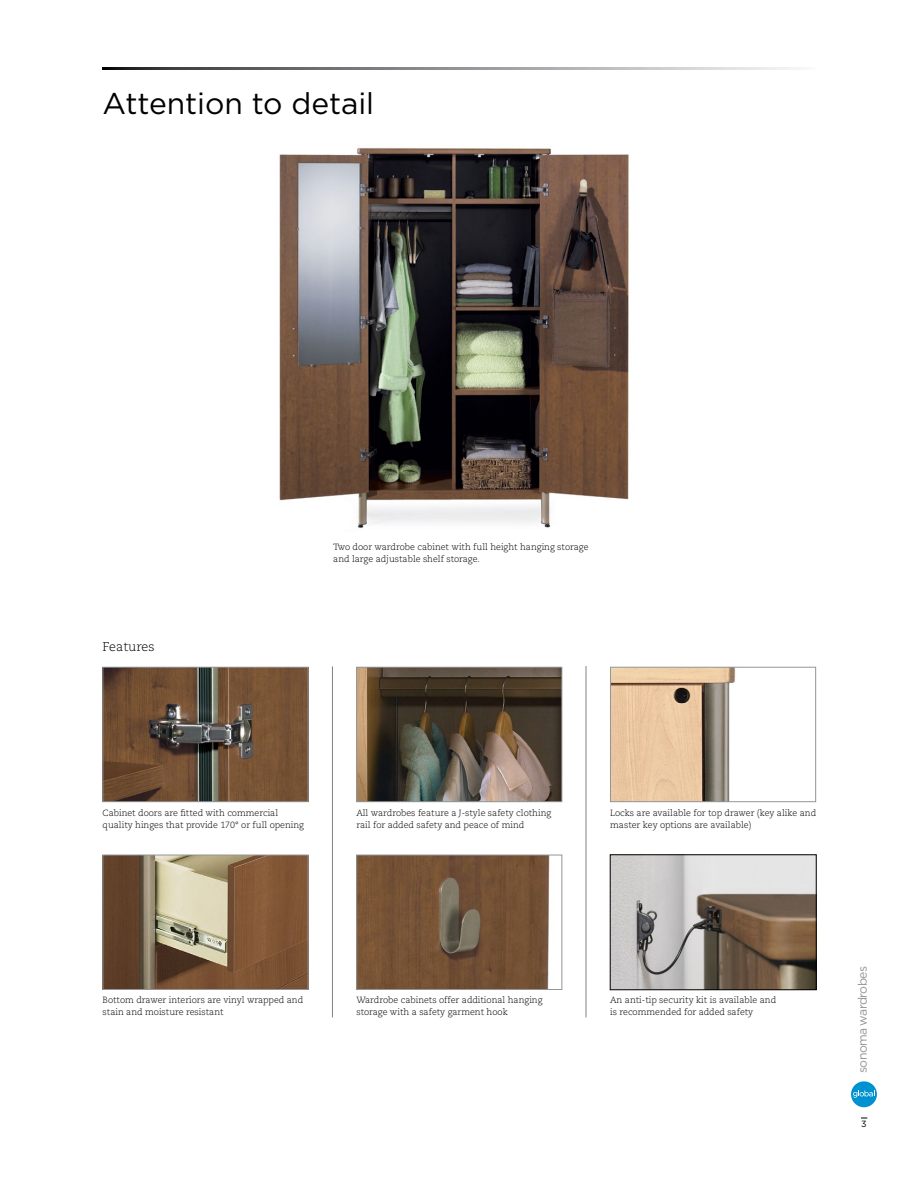
<style>
.page{position:relative;width:918px;height:1188px;background:#fff}
.page>*{position:absolute;margin:0;border:0;box-sizing:border-box;transform-origin:0 0}
.t1{font:30px "Gotham";color:#000}
.t2{font:300 12.75px "Caecilia LT Std";letter-spacing:-.005em;color:#000}
.t3{font:12.3px "Gotham";letter-spacing:-.05em;color:#939598}
.t4{font:300 9px/12px "Caecilia LT Std";letter-spacing:-.005em;color:#000}
.t5{font:9px "Gotham";color:#000}
</style>
<div class="page">
<img style="left:358px;top:669px;width:202px;height:131px">
<div style="left:356px;top:667px;width:206px;height:135px;border:1px solid #939598"></div>
<img style="left:612px;top:669px;width:124px;height:131px">
<div style="left:610px;top:667px;width:206px;height:135px;border:1px solid #939598"></div>
<img style="left:279px;top:148px;width:350px;height:380px">
<img style="left:105px;top:669px;width:201px;height:131px">
<div style="left:103px;top:667px;width:205px;height:135px;border:1px solid #939598"></div>
<svg style="left:103px;top:68px;width:693px;height:1px"></svg>
<hr style="left:332px;top:666px;width:1px;height:351px;background:#000">
<hr style="left:586px;top:666px;width:1px;height:351px;background:#000">
<div style="left:851px;top:1081px;width:26px;height:26px;background:#0091d1;border-radius:50%"></div>
<svg style="left:853px;top:1090px;width:22px;height:8px"></svg>
<img style="left:358px;top:857px;width:192px;height:131px">
<div style="left:356px;top:855px;width:206px;height:135px;border:1px solid #939598"></div>
<img style="left:105px;top:857px;width:201px;height:131px">
<div style="left:103px;top:855px;width:205px;height:135px;border:1px solid #939598"></div>
<img style="left:612px;top:856px;width:203px;height:132px">
<div style="left:610px;top:854px;width:207px;height:136px;border:1px solid #000"></div>
<h1 class="t1" style="left:103px;top:84px;width:273px">Attention to detail</h1>
<h2 class="t2" style="left:103px;top:640px;width:53px">Features</h2>
<p class="t4" style="left:333px;top:541px;width:257px">Two door wardrobe cabinet with full height hanging storage and large adjustable shelf storage.</p>
<p class="t4" style="left:103px;top:807px;width:203px">Cabinet doors are fitted with commercial quality hinges that provide 170° or full opening</p>
<p class="t4" style="left:356px;top:807px;width:196px">All wardrobes feature a J-style safety clothing rail for added safety and peace of mind</p>
<p class="t4" style="left:610px;top:807px;width:208px">Locks are available for top drawer (key alike and master key options are available)</p>
<p class="t4" style="left:103px;top:994px;width:202px">Bottom drawer interiors are vinyl wrapped and stain and moisture resistant</p>
<p class="t4" style="left:356px;top:994px;width:188px">Wardrobe cabinets offer additional hanging storage with a safety garment hook</p>
<p class="t4" style="left:610px;top:994px;width:168px">An anti-tip security kit is available and is recommended for added safety</p>
<h3 class="t3" style="left:854px;top:1073px;width:108px;rotate:-90deg">sonoma wardrobes</h3>
<p class="t5" style="left:861px;top:1119px;width:7px">3</p>
</div>
